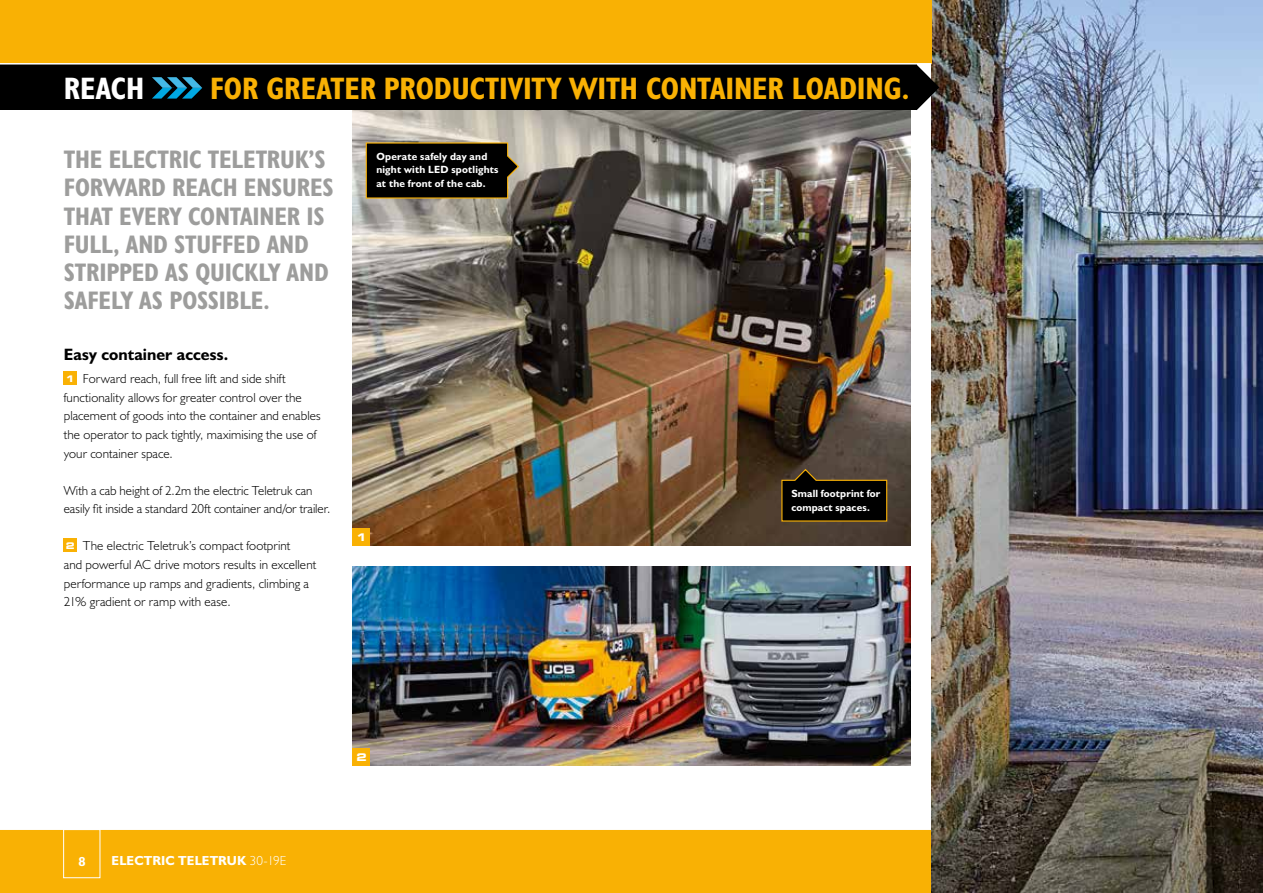
<style>
.page{position:relative;width:1263px;height:893px;background:#fff}
.page>*{position:absolute;margin:0;border:0;box-sizing:border-box;transform-origin:0 0}
.t1{font:31.2px "JCB Bold Condensed";color:#f9b104}
.t2{font:31.2px "JCB Bold Condensed";color:#fff}
.t3{font:25.5px/28.2px "JCB Bold Condensed";letter-spacing:-.005em;color:#9d9d9c}
.t4{font:16.5px "JCB Bold";letter-spacing:.005em;color:#000}
.t5{font:13.2px/18.8px "JCB Light";letter-spacing:.01em;color:#000}
.t6{font:13.2px "JCB Bold";letter-spacing:.015em;color:#fff}
.t7{font:10.5px/13.5px "JCB Bold";letter-spacing:.015em;color:#fff}
.t8{font:700 expanded 10.5px "Square 721 BT";color:#fff}
.s1{font-family:"Square 721 BT";font-weight:700;font-stretch:expanded;font-size:9.15px;color:#fff}
.s2{font-family:"JCB Light"}
</style>
<div class="page">
<img style="left:353px;top:567px;width:557px;height:198px">
<img style="left:353px;top:110px;width:557px;height:436px">
<div style="left:64px;top:372px;width:13px;height:13px;background:#f9b104"></div>
<div style="left:64px;top:539px;width:13px;height:13px;background:#f9b104"></div>
<div style="left:353px;top:748px;width:17px;height:17px;background:#f9b104"></div>
<div style="left:353px;top:529px;width:17px;height:17px;background:#f9b104"></div>
<svg style="left:365px;top:142px;width:155px;height:57px;background:#1a160d"></svg>
<svg style="left:781px;top:468px;width:107px;height:54px;background:#1f180c"></svg>
<div style="left:0;top:829px;width:1263px;height:64px;background:#f9b104"></div>
<div style="left:63px;top:829px;width:37px;height:49px;border:1px solid #fff"></div>
<hr style="left:0;top:828px;width:1263px;height:2px;background:#fff">
<img style="left:931px;top:0;width:332px;height:893px">
<svg style="left:917px;top:65px;width:22px;height:45px"></svg>
<div style="left:0;top:54px;width:917px;height:56px;background:#000"></div>
<svg style="left:152px;top:77px;width:50px;height:22px"></svg>
<div style="left:0;top:0;width:931px;height:64px;background:#f9b104"></div>
<hr style="left:0;top:63px;width:931px;height:2px;background:#fff">
<h1 class="t2" style="left:64px;top:69px;width:82px">REACH</h1>
<h1 class="t1" style="left:210px;top:69px;width:701px">FOR GREATER PRODUCTIVITY WITH CONTAINER LOADING.</h1>
<h2 class="t3" style="left:64px;top:145px;width:271px">THE ELECTRIC TELETRUK’S<br>FORWARD REACH ENSURES<br>THAT EVERY CONTAINER IS<br>FULL, AND STUFFED AND<br>STRIPPED AS QUICKLY AND<br>SAFELY AS POSSIBLE.</h2>
<p class="t4" style="left:64px;top:344px;width:166px">Easy container access.</p>
<p class="t5" style="left:64px;top:369px;width:258px"><span class="s1">1</span> Forward reach, full free lift and side shift functionality allows for greater control over the placement of goods into the container and enables the operator to pack tightly, maximising the use of your container space.</p>
<p class="t5" style="left:64px;top:480px;width:268px">With a cab height of 2.2m the electric Teletruk can easily fit inside a standard 20ft container and/or trailer.</p>
<p class="t5" style="left:64px;top:536px;width:254px"><span class="s1">2</span> The electric Teletruk’s compact footprint<br>and powerful AC drive motors results in excellent performance up ramps and gradients, climbing a 21% gradient or ramp with ease.</p>
<p class="t7" style="left:376px;top:149px;width:124px">Operate safely day and night with LED spotlights at the front of the cab.</p>
<p class="t8" style="left:356px;top:531px;width:12px">1</p>
<p class="t6" style="left:78px;top:853px;width:9px">8</p>
<p class="t6" style="left:112px;top:852px;width:176px">ELECTRIC TELETRUK <span class="s2">30-19E</span></p>
<p class="t8" style="left:356px;top:751px;width:12px">2</p>
<p class="t7" style="left:791px;top:487px;width:90px">Small footprint for compact spaces.</p>
</div>
